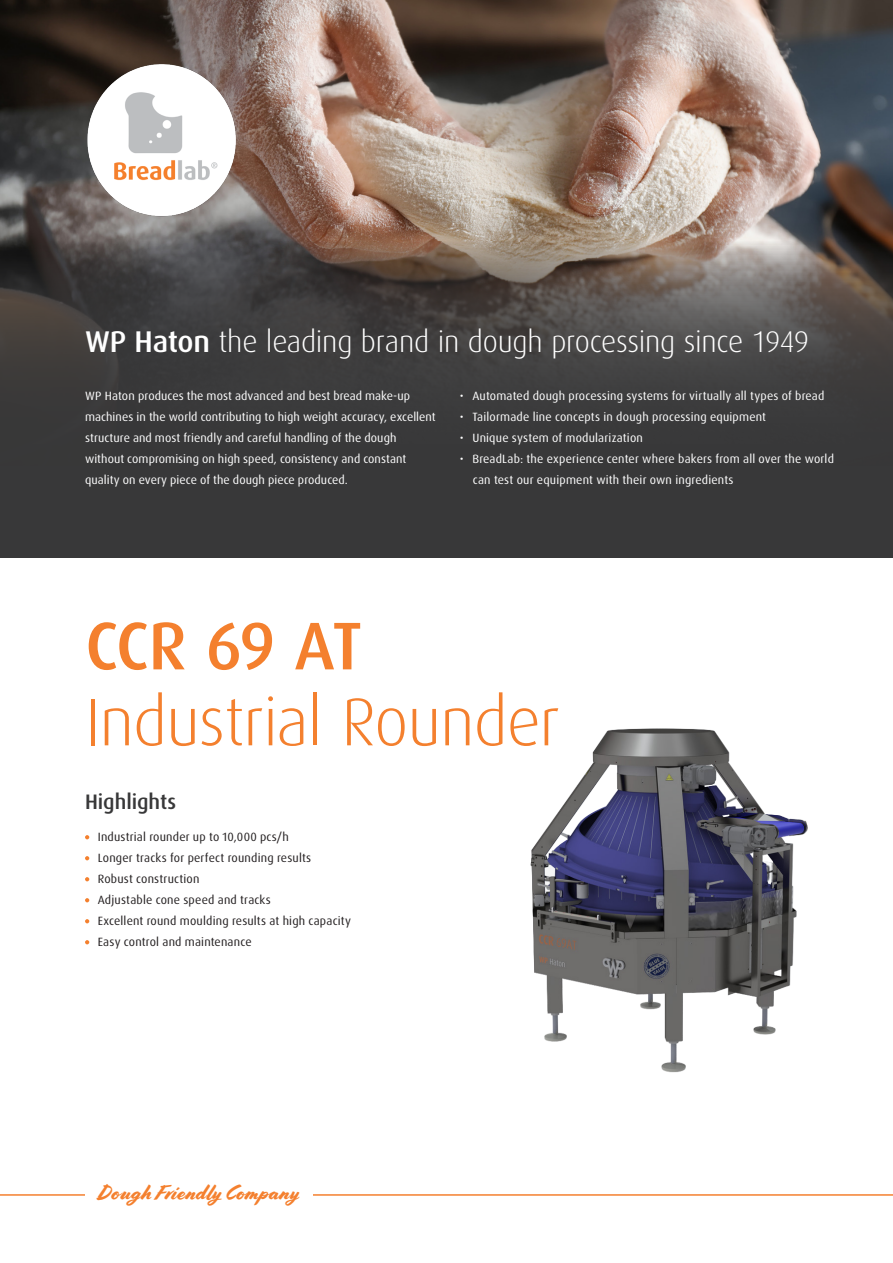
<style>
.page{position:relative;width:893px;height:1263px;background:#fff}
.page>*{position:absolute;margin:0;border:0;box-sizing:border-box;transform-origin:0 0}
.Headline_Titelseite{font:300 67.5px "Dax Pro";letter-spacing:-.015em;color:#f4802e}
.Headline_Titelseite-2{font:500 67.5px "Dax Pro";letter-spacing:-.035em;color:#f4802e}
.Headline_Titelseite-3{font:300 30px "Dax Pro";letter-spacing:-.005em;color:#fff}
.t1{font:21px "Cortado";letter-spacing:.025em;color:#f4802e}
.Headline_Titelseite-4{font:500 21px "Dax Pro";color:#383839}
.Bodytext{font:12px/21px "Dax Pro";letter-spacing:.01em;color:#fff}
.t2{font:12px "Dax Pro";letter-spacing:.015em;color:#231f20}
.s1{font-weight:500}
</style>
<div class="page">
<hr style="left:892px;top:557px;width:1px;height:706px;background:#f4e8d6">
<hr style="left:0;top:1194px;width:893px;height:2px;background:#f4802e">
<img style="left:0;top:0;width:893px;height:241px">
<svg style="left:0;top:241px;width:893px;height:316px;background:#434140"></svg>
<svg style="left:85px;top:835px;width:4px;height:4px"></svg>
<svg style="left:85px;top:856px;width:4px;height:4px"></svg>
<svg style="left:85px;top:877px;width:4px;height:4px"></svg>
<svg style="left:85px;top:898px;width:4px;height:4px"></svg>
<svg style="left:85px;top:919px;width:4px;height:4px"></svg>
<svg style="left:85px;top:940px;width:4px;height:4px"></svg>
<div style="left:85px;top:1177px;width:228px;height:29px;background:#fff"></div>
<img style="left:72px;top:64px;width:179px;height:153px">
<img style="left:530px;top:725px;width:363px;height:389px">
<p class="Headline_Titelseite-3" style="left:85px;top:323px;width:726px"><span class="s1">WP Haton</span> the leading brand in dough processing since 1949</p>
<p class="Bodytext" style="left:85px;top:385px;width:352px">WP Haton produces the most advanced and best bread make-up machines in the world contributing to high weight accuracy, excellent structure and most friendly and careful handling of the dough without compromising on high speed, consistency and constant quality on every piece of the dough piece produced.</p>
<p class="Bodytext" style="left:460px;top:385px;width:366px">• Automated dough processing systems for virtually all types of bread</p>
<p class="Bodytext" style="left:460px;top:406px;width:308px">• Tailormade line concepts in dough processing equipment</p>
<p class="Bodytext" style="left:460px;top:427px;width:185px">• Unique system of modularization</p>
<p class="Bodytext" style="left:473px;top:448px;width:363px;text-indent:-13px">• BreadLab: the experience center where bakers from all over the world can test our equipment with their own ingredients</p>
<p class="Headline_Titelseite-2" style="left:85px;top:603px;width:278px">CCR 69 AT</p>
<p class="Headline_Titelseite" style="left:85px;top:680px;width:476px">Industrial Rounder</p>
<p class="Headline_Titelseite-4" style="left:85px;top:789px;width:93px">Highlights</p>
<p class="t2" style="left:98px;top:829px;width:193px">Industrial rounder up to 10,000 pcs/h</p>
<p class="t2" style="left:98px;top:850px;width:215px">Longer tracks for perfect rounding results</p>
<p class="t2" style="left:98px;top:871px;width:103px">Robust construction</p>
<p class="t2" style="left:98px;top:892px;width:175px">Adjustable cone speed and tracks</p>
<p class="t2" style="left:98px;top:913px;width:255px">Excellent round moulding results at high capacity</p>
<p class="t2" style="left:98px;top:934px;width:155px">Easy control and maintenance</p>
<p class="t1" style="left:98px;top:1180px;width:203px">Dough Friendly Company</p>
</div>
